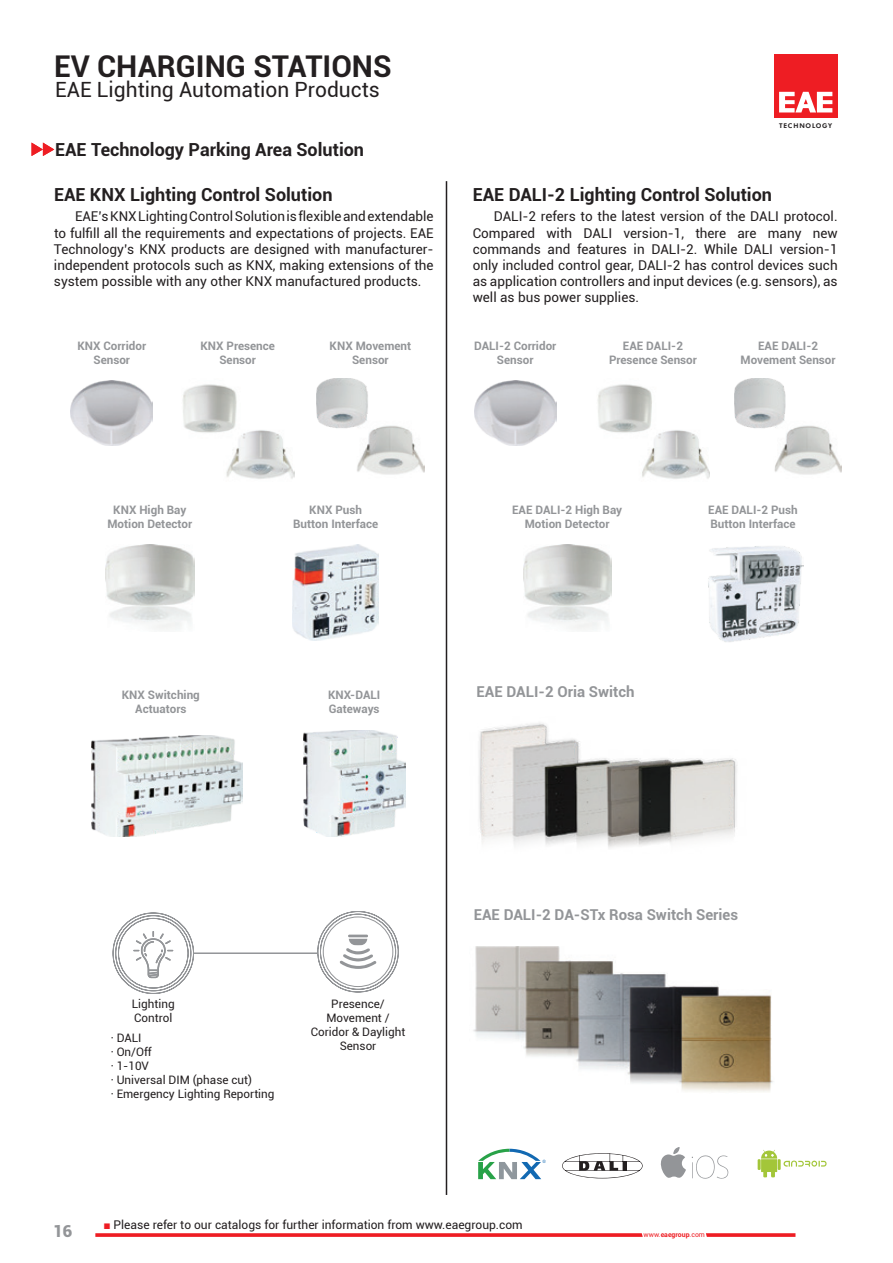
<style>
.page{position:relative;width:893px;height:1263px;background:#fff}
.page>*{position:absolute;margin:0;border:0;box-sizing:border-box;transform-origin:0 0}
.t1{font:700 30px "Roboto";color:#231f20}
.t2{font:21px "Roboto";color:#231f20}
.t3{font:700 18px "Roboto";color:#231f20}
.t4{font:900 16.5px "Roboto";color:#939598}
.t5{font:700 15px "Roboto";color:#939598}
.t6{font:13.5px/16.2px "Roboto";color:#231f20;text-align:justify}
.t7{font:12px "Roboto";color:#231f20}
.t8{font:700 11.7px/14px "Roboto";color:#939598;text-align:center}
.t9{font:11.7px/14px "Roboto";color:#231f20}
.t10{font:6.9px "Roboto";color:#ee1d23}
.t11{font:800 6.6px "Futura BT";letter-spacing:.125em;color:#231f20}
.s1{font-family:"Arial";color:#ee1d23}
.s2{font-weight:700}
</style>
<div class="page">
<svg style="left:95px;top:1233px;width:700px;height:4px;background:#f04348"></svg>
<div style="left:774px;top:54px;width:64px;height:64px;background:#ee1d23"></div>
<svg style="left:779px;top:92px;width:53px;height:20px"></svg>
<svg style="left:32px;top:143px;width:22px;height:13px"></svg>
<hr style="left:446px;top:181px;width:1px;height:1014px;background:#231f20">
<svg style="left:478px;top:1149px;width:68px;height:30px"></svg>
<svg style="left:562px;top:1153px;width:81px;height:25px"></svg>
<svg style="left:692px;top:1155px;width:36px;height:24px"></svg>
<svg style="left:660px;top:1147px;width:26px;height:31px"></svg>
<svg style="left:758px;top:1150px;width:69px;height:27px"></svg>
<img style="left:474px;top:381px;width:82px;height:64px">
<img style="left:71px;top:381px;width:82px;height:64px">
<img style="left:597px;top:384px;width:112px;height:95px">
<img style="left:182px;top:384px;width:112px;height:95px">
<img style="left:317px;top:378px;width:107px;height:97px">
<img style="left:734px;top:378px;width:108px;height:97px">
<img style="left:106px;top:544px;width:88px;height:86px">
<img style="left:523px;top:544px;width:88px;height:86px">
<img style="left:293px;top:544px;width:86px;height:96px">
<img style="left:708px;top:546px;width:95px;height:96px">
<svg style="left:112px;top:912px;width:82px;height:82px"></svg>
<svg style="left:317px;top:911px;width:82px;height:82px"></svg>
<hr style="left:193px;top:952px;width:125px;height:2px;background:#939598">
<img style="left:473px;top:946px;width:300px;height:146px">
<img style="left:479px;top:723px;width:258px;height:125px">
<img style="left:303px;top:730px;width:102px;height:106px">
<img style="left:92px;top:736px;width:151px;height:100px">
<h1 class="t1" style="left:54px;top:45px;width:339px">EV CHARGING STATIONS</h1>
<h2 class="t2" style="left:55px;top:74px;width:326px">EAE Lighting Automation Products</h2>
<p class="t11" style="left:779px;top:121px;width:55px">TECHNOLOGY</p>
<h3 class="t3" style="left:55px;top:137px;width:310px">EAE Technology Parking Area Solution</h3>
<h3 class="t3" style="left:54px;top:182px;width:280px">EAE KNX Lighting Control Solution</h3>
<p class="t6" style="left:54px;top:208px;width:381px;text-indent:21px">EAE’s KNX Lighting Control Solution is flexible and extendable to fulfill all the requirements and expectations of projects. EAE Technology’s KNX products are designed with manufacturer&shy;independent protocols such as KNX, making extensions of the system possible with any other KNX manufactured products.</p>
<p class="t6" style="left:473px;top:208px;width:366px;text-indent:21px">DALI-2 refers to the latest version of the DALI protocol.<br>Compared with DALI version-1, there are many new commands and features in DALI-2. While DALI version-1 only included control gear, DALI-2 has control devices such as application controllers and input devices (e.g. sensors), as well as bus power supplies.</p>
<h3 class="t3" style="left:473px;top:182px;width:301px">EAE DALI-2 Lighting Control Solution</h3>
<p class="t8" style="left:77px;top:338px;width:70px">KNX Corridor<br>Sensor</p>
<p class="t8" style="left:200px;top:338px;width:76px">KNX Presence<br>Sensor</p>
<p class="t8" style="left:330px;top:338px;width:83px">KNX Movement<br>Sensor</p>
<p class="t8" style="left:609px;top:338px;width:89px">EAE DALI-2<br>Presence Sensor</p>
<p class="t8" style="left:474px;top:338px;width:84px">DALI-2 Corridor<br>Sensor</p>
<p class="t8" style="left:741px;top:338px;width:97px">EAE DALI-2<br>Movement Sensor</p>
<p class="t8" style="left:107px;top:502px;width:86px">KNX High Bay<br>Motion Detector</p>
<p class="t8" style="left:293px;top:502px;width:87px">KNX Push<br>Button Interface</p>
<p class="t8" style="left:512px;top:502px;width:111px">EAE DALI-2 High Bay<br>Motion Detector</p>
<p class="t8" style="left:708px;top:502px;width:91px;text-align:left">EAE DALI-2 Push<br>Button Interface</p>
<p class="t8" style="left:122px;top:688px;width:80px">KNX Switching<br>Actuators</p>
<p class="t8" style="left:328px;top:688px;width:54px;text-align:left">KNX-DALI<br>Gateways</p>
<p class="t5" style="left:477px;top:681px;width:160px">EAE DALI-2 Oria Switch</p>
<p class="t9" style="left:132px;top:996px;width:44px">Lighting<br>Control</p>
<p class="t9" style="left:111px;top:1030px;width:165px">· DALI<br>· On/Off<br>· 1-10V<br>· Universal DIM (phase cut)<br>· Emergency Lighting Reporting</p>
<p class="t9" style="left:311px;top:996px;width:96px;text-align:center">Presence/<br>Movement /<br>Coridor &amp; Daylight<br>Sensor</p>
<p class="t5" style="left:474px;top:904px;width:266px">EAE DALI-2 DA-STx Rosa Switch Series</p>
<p class="t4" style="left:53px;top:1219px;width:21px">16</p>
<p class="t7" style="left:103px;top:1217px;width:421px"><span class="s1">■</span> Please refer to our catalogs for further information from www.eaegroup.com</p>
<p class="t10" style="left:644px;top:1229px;width:63px">www.<span class="s2">eaegroup</span>.com</p>
</div>
